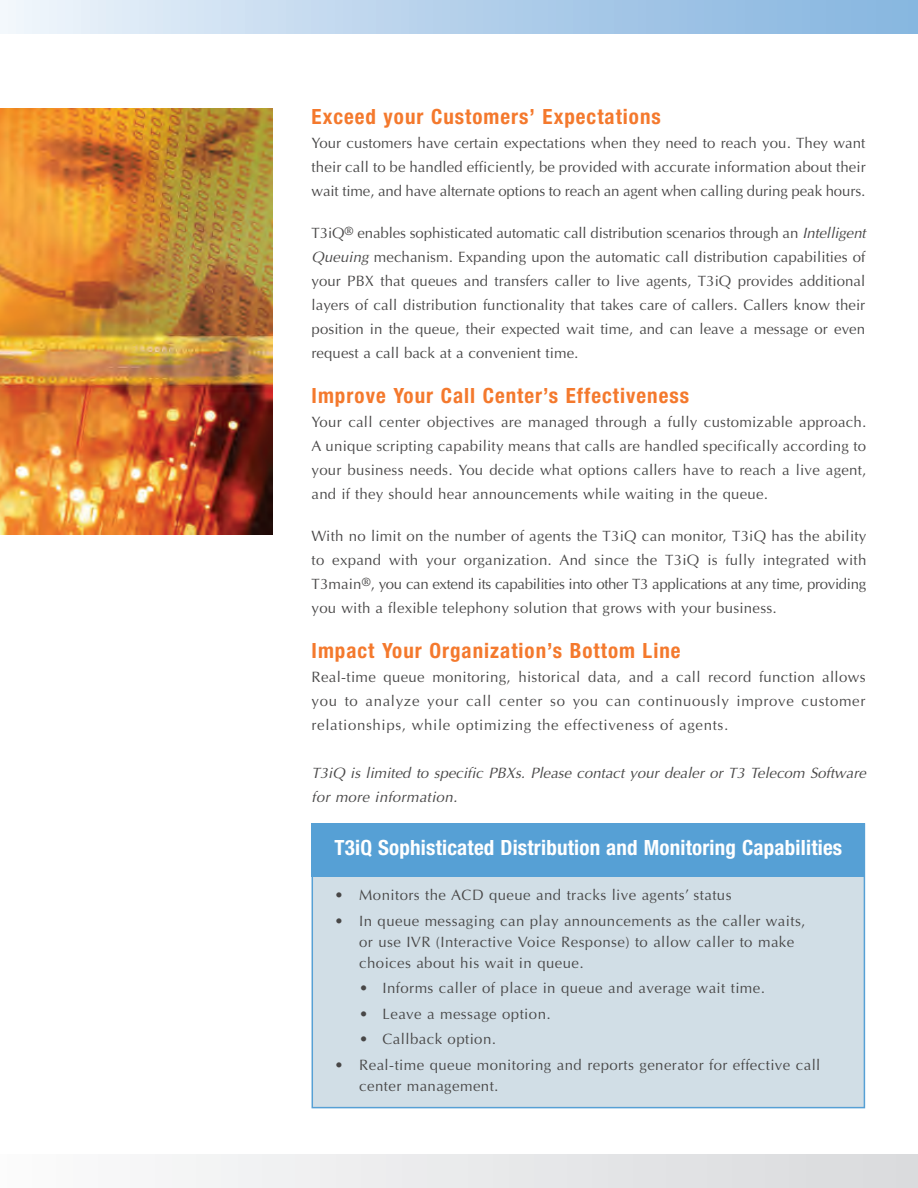
<style>
.page{position:relative;width:918px;height:1188px;background:#fff}
.page>*{position:absolute;margin:0;border:0;box-sizing:border-box;transform-origin:0 0}
.t1{font:700 condensed 21px "Helvetica Neue";letter-spacing:.05em;color:#f4792d}
.t2{font:700 condensed 21px "Helvetica Neue";letter-spacing:.01em;color:#fff}
.t3{font:15px/24px "Optima";letter-spacing:.03em;color:#484747;text-align:justify}
.t4{font:italic 15px/24px "Optima";color:#484747}
.s1{font-style:italic}
</style>
<div class="page">
<div style="left:312px;top:824px;width:552px;height:284px;background:#d1dee6"></div>
<div style="left:312px;top:823px;width:553px;height:53px;background:#56a0d5"></div>
<img style="left:0;top:109px;width:272px;height:425px">
<div style="left:0;top:0;width:918px;height:33px;background:linear-gradient(to right,#edf3fa,#82b2de)"></div>
<div style="left:0;top:1154px;width:918px;height:34px;background:linear-gradient(to right,#fbfbfb,#d9dadc)"></div>
<h1 class="t1" style="left:312px;top:109px;width:351px">Exceed your Customers’ Expectations</h1>
<p class="t3" style="left:312px;top:131px;width:556px">Your customers have certain expectations when they need to reach you. They want their call to be handled efficiently, be provided with accurate information about their wait time, and have alternate options to reach an agent when calling during peak hours.</p>
<p class="t3" style="left:312px;top:221px;width:556px">T3iQ<sup>®</sup> enables sophisticated automatic call distribution scenarios through an <span class="s1">Intelligent Queuing</span> mechanism. Expanding upon the automatic call distribution capabilities of your PBX that queues and transfers caller to live agents, T3iQ provides additional layers of call distribution functionality that takes care of callers. Callers know their position in the queue, their expected wait time, and can leave a message or even request a call back at a convenient time.</p>
<h1 class="t1" style="left:312px;top:388px;width:379px">Improve Your Call Center’s Effectiveness</h1>
<p class="t3" style="left:312px;top:410px;width:556px">Your call center objectives are managed through a fully customizable approach.<br>A unique scripting capability means that calls are handled specifically according to your business needs. You decide what options callers have to reach a live agent, and if they should hear announcements while waiting in the queue.</p>
<p class="t3" style="left:312px;top:524px;width:556px">With no limit on the number of agents the T3iQ can monitor, T3iQ has the ability to expand with your organization. And since the T3iQ is fully integrated with T3main<sup>®</sup>, you can extend its capabilities into other T3 applications at any time, providing you with a flexible telephony solution that grows with your business.</p>
<h1 class="t1" style="left:312px;top:643px;width:371px">Impact Your Organization’s Bottom Line</h1>
<p class="t3" style="left:312px;top:665px;width:556px">Real-time queue monitoring, historical data, and a call record function allows you to analyze your call center so you can continuously improve customer relationships, while optimizing the effectiveness of agents.</p>
<p class="t4" style="left:312px;top:761px;width:556px">T3iQ is limited to specific PBXs. Please contact your dealer or T3 Telecom Software for more information.</p>
<h1 class="t2" style="left:335px;top:840px;width:509px">T3iQ Sophisticated Distribution and Monitoring Capabilities</h1>
<p class="t3" style="left:335px;top:883px;width:398px">• Monitors the ACD queue and tracks live agents’ status</p>
<p class="t3" style="left:359px;top:910px;width:448px;line-height:21px;text-align:left;text-indent:-25px">• In queue messaging can play announcements as the caller waits, or use IVR (Interactive Voice Response) to allow caller to make choices about his wait in queue.</p>
<p class="t3" style="left:359px;top:976px;width:407px">• Informs caller of place in queue and average wait time.</p>
<p class="t3" style="left:359px;top:1001px;width:193px">• Leave a message option.</p>
<p class="t3" style="left:359px;top:1027px;width:138px">• Callback option.</p>
<p class="t3" style="left:359px;top:1054px;width:463px;line-height:21px;text-indent:-25px">• Real-time queue monitoring and reports generator for effective call center management.</p>
</div>
